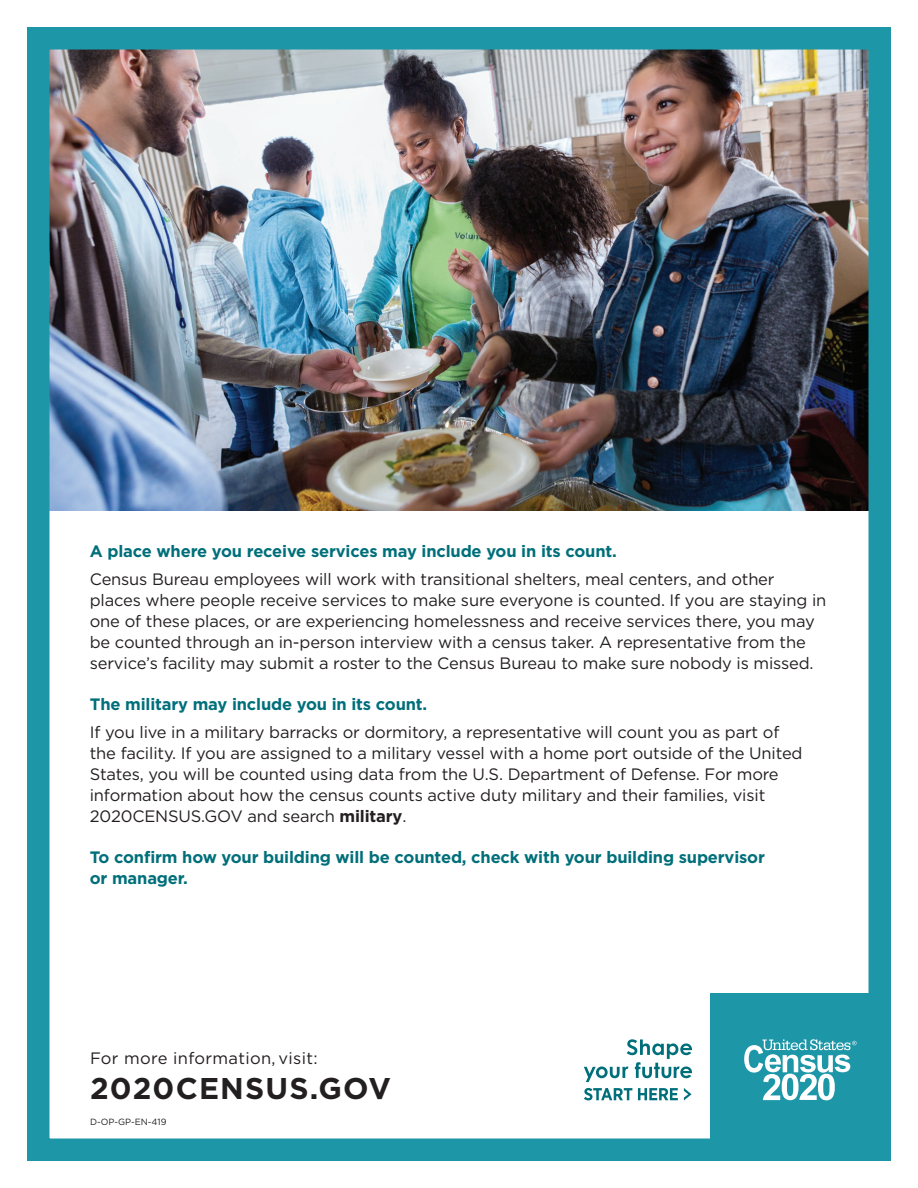
<style>
.page{position:relative;width:918px;height:1188px;background:#fff}
.page>*{position:absolute;margin:0;border:0;box-sizing:border-box;transform-origin:0 0}
.CTA_URL{font:700 30px "Gotham HTF";letter-spacing:.04em;color:#231f20}
.Body_Copy{font:16.5px/21px "Gotham HTF";letter-spacing:-.01em;color:#231f20}
.t1{font:700 16.5px/21px "Gotham HTF";letter-spacing:-.01em;color:#006f7a}
.Body_Copy-2{font:16.5px "Gotham HTF";letter-spacing:.02em;color:#231f20}
.t2{font:9px "Gotham HTF";color:#231f20}
.s1{font-weight:700}
</style>
<div class="page">
<img style="left:50px;top:50px;width:818px;height:461px">
<div style="left:710px;top:994px;width:180px;height:167px;background:#1d97a8"></div>
<svg style="left:584px;top:1088px;width:48px;height:12px"></svg>
<svg style="left:638px;top:1088px;width:40px;height:12px"></svg>
<svg style="left:684px;top:1088px;width:8px;height:12px"></svg>
<svg style="left:584px;top:1039px;width:108px;height:43px"></svg>
<svg style="left:744px;top:1039px;width:113px;height:61px"></svg>
<div style="left:27px;top:27px;width:864px;height:1134px;border:22px solid #1d97a8"></div>
<h2 class="t1" style="left:90px;top:540px;width:529px">A place where you receive services may include you in its count.</h2>
<p class="Body_Copy" style="left:90px;top:568px;width:738px">Census Bureau employees will work with transitional shelters, meal centers, and other places where people receive services to make sure everyone is counted. If you are staying in one of these places, or are experiencing homelessness and receive services there, you may be counted through an in-person interview with a census taker. A representative from the service’s facility may submit a roster to the Census Bureau to make sure nobody is missed.</p>
<h2 class="t1" style="left:90px;top:693px;width:339px">The military may include you in its count.</h2>
<p class="Body_Copy" style="left:90px;top:721px;width:714px">If you live in a military barracks or dormitory, a representative will count you as part of the facility. If you are assigned to a military vessel with a home port outside of the United States, you will be counted using data from the U.S. Department of Defense. For more information about how the census counts active duty military and their families, visit 2020CENSUS.GOV and search <span class="s1">military</span>.</p>
<h3 class="t1" style="left:90px;top:846px;width:677px">To confirm how your building will be counted, check with your building supervisor or manager.</h3>
<h2 class="Body_Copy-2" style="left:90px;top:1049px;width:229px">For more information, visit:</h2>
<p class="CTA_URL" style="left:90px;top:1071px;width:303px">2020CENSUS.GOV</p>
<p class="t2" style="left:90px;top:1117px;width:78px">D-OP-GP-EN-419</p>
</div>
